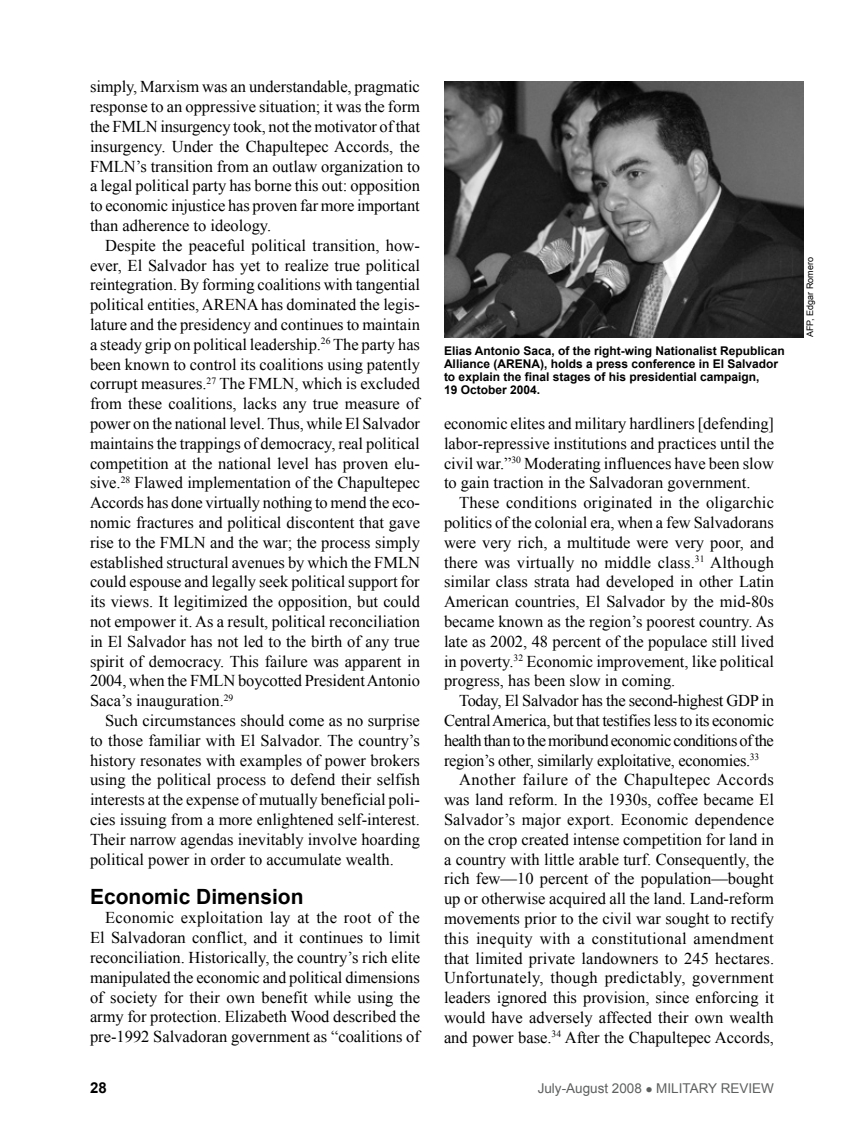
<style>
.page{position:relative;width:864px;height:1134px;background:#fff}
.page>*{position:absolute;margin:0;border:0;box-sizing:border-box;transform-origin:0 0}
.subhead{font:700 21px "Arial";color:#000}
.fob{font:16.5px/19.8px "Times New Roman";color:#000;text-align:justify}
.t1{font:700 15px "Arial";color:#000}
.t2{font:13.5px "Arial";color:#5e5f5f}
.cutline{font:700 12px/12.8px "Arial";color:#000}
.photocred{font:9px "Arial";color:#000}
</style>
<div class="page">
<img style="left:444px;top:81px;width:360px;height:257px">
<p class="fob" style="left:90px;top:77px;width:332px">simply, Marxism was an understandable, pragmatic response to an oppressive situation; it was the form the FMLN insurgency took, not the motivator of that insurgency. Under the Chapultepec Accords, the FMLN ’s transition from an outlaw organization to a legal political party has borne this out: opposition to economic injustice has proven far more important than adherence to ideology.</p>
<p class="fob" style="left:90px;top:235px;width:331px;text-indent:15px">Despite the peaceful political transition, how&shy;ever, El Salvador has yet to realize true political reintegration. By forming coalitions with tangential political entities, ARENA</p>
<p class="fob" style="left:90px;top:295px;width:332px;text-align:left;text-indent:171px">has dominated the legis&shy;lature and the presidency and continues to maintain a steady grip on political leadership.<sup>26</sup> The party has been known to control its coalitions using patently corrupt measures.<sup>27</sup> The FMLN, which is excluded from these coalitions, lacks any true measure of power on the national level. Thus, while El Salvador maintains the trappings of democracy, real political competition at the national level has proven elu&shy;sive.<sup>28</sup> Flawed implementation of the Chapultepec Accords has done virtually nothing to mend the eco&shy;nomic fractures and political discontent that gave rise to the FMLN and the war; the process simply established structural avenues by which the FMLN could espouse and legally seek political support for its views. It legitimized the opposition, but could not empower it. As a result, political reconciliation in El Salvador has not led to the birth of any true spirit of democracy. This failure was apparent in 2004, when the FMLN boycotted President Antonio Saca’s inauguration.<sup>29</sup></p>
<p class="fob" style="left:90px;top:710px;width:332px;text-indent:15px">Such circumstances should come as no surprise to those familiar with El Salvador. The country’s history resonates with examples of power brokers using the political process to defend their selfish interests at the expense of mutually beneficial poli&shy;cies issuing from a more enlightened self-interest.<br>Their narrow agendas inevitably involve hoarding political power in order to accumulate wealth.</p>
<p class="subhead" style="left:90px;top:882px;width:215px">Economic Dimension</p>
<p class="fob" style="left:90px;top:908px;width:332px;text-indent:15px">Economic exploitation lay at the root of the El Salvadoran conflict, and it continues to limit reconciliation. Historically, the country’s rich elite manipulated the economic and political dimensions of society for their own benefit while using the army for protection. Elizabeth Wood described the pre-1992 Salvadoran government as “coalitions of</p>
<p class="cutline" style="left:444px;top:345px;width:342px">Elias Antonio Saca, of the right-wing Nationalist Republican Alliance (ARENA), holds a press conference in El Salvador to explain the final stages of his presidential campaign,<br>19 October 2004.</p>
<p class="fob" style="left:444px;top:413px;width:332px">economic elites and military hardliners [defending] labor-repressive institutions and practices until the civil war.”<sup>30</sup> Moderating influences have been slow to gain traction in the Salvadoran government.</p>
<p class="fob" style="left:444px;top:493px;width:332px;text-indent:15px">These conditions originated in the oligarchic politics of the colonial era, when a few Salvadorans were very rich, a multitude were very poor, and there was virtually no middle class.<sup>31</sup> Although similar class strata had developed in other Latin American countries, El Salvador by the mid-80s became known as the region’s poorest country. As late as 2002, 48 percent of the populace still lived in poverty.<sup>32</sup> Economic improvement, like political progress, has been slow in coming.</p>
<p class="fob" style="left:444px;top:691px;width:332px;text-indent:15px">Today, El Salvador has the second-highest GDP in Central America, but that testifies less to its economic health than to the moribund economic conditions of the region’s other, similarly exploitative, economies.<sup>33</sup></p>
<p class="fob" style="left:444px;top:770px;width:332px;text-indent:15px">Another failure of the Chapultepec Accords was land reform. In the 1930s, coffee became El Salvador’s major export. Economic dependence on the crop created intense competition for land in a country with little arable turf. Consequently, the rich few—10 percent of the population—bought up or otherwise acquired all the land. Land-reform movements prior to the civil war sought to rectify this inequity with a constitutional amendment that limited private landowners to 245 hectares.<br>Unfortunately, though predictably, government leaders ignored this provision, since enforcing it would have adversely affected their own wealth and power base.<sup>34</sup> After the Chapultepec Accords,</p>
<p class="t1" style="left:90px;top:1078px;width:18px">28</p>
<p class="t2" style="left:538px;top:1080px;width:238px">JULY-AUGUST 2008 ● MILITARY REVIEW</p>
<p class="photocred" style="left:804px;top:337px;width:81px;rotate:-90deg">AFP, EDGAR ROMERO</p>
</div>
